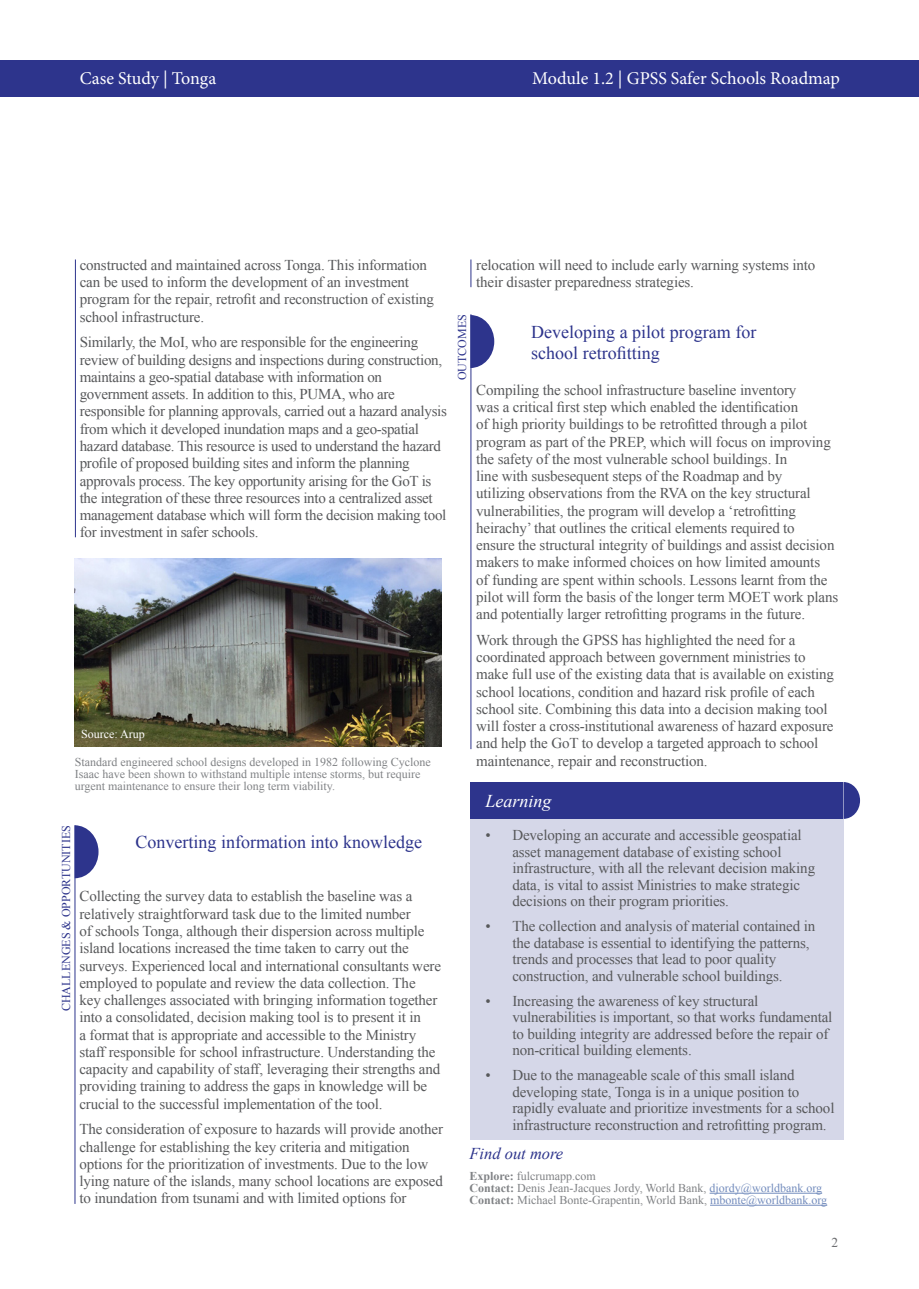
<style>
.page{position:relative;width:919px;height:1289px;background:#fff}
.page>*{position:absolute;margin:0;border:0;box-sizing:border-box;transform-origin:0 0}
.t1{font:18px/21.6px "Times New Roman";color:#2d348c}
.t2{font:18px "Minion Pro";color:#fff}
.t3{font:italic 18px "Times New Roman";color:#fff}
.t4{font:italic 16.5px "Times New Roman";color:#2d348c}
.t5{font:15px/17.2px "Times New Roman";letter-spacing:-.01em;color:#57585a}
.t6{font:13.5px "Times New Roman";color:#6c6d70}
.t7{font:12px/12px "Times New Roman";color:#808285}
.t8{font:12px "Times New Roman";color:#2d348c}
.t9{font:12px "Times New Roman";color:#fff}
.s1{font-weight:700}
.s2{color:#738cbd}
</style>
<div class="page">
<div style="left:0;top:60px;width:918px;height:36px;background:#2d348c"></div>
<div style="left:470px;top:818px;width:373px;height:321px;background:#d5d7e8"></div>
<div style="left:470px;top:782px;width:373px;height:36px;background:#2d348c"></div>
<svg style="left:843px;top:782px;width:17px;height:36px"></svg>
<hr style="left:75px;top:259px;width:1px;height:278px;background:#2d348c">
<svg style="left:76px;top:825px;width:22px;height:53px"></svg>
<hr style="left:75px;top:825px;width:1px;height:378px;background:#2d348c">
<svg style="left:471px;top:315px;width:23px;height:53px"></svg>
<hr style="left:470px;top:314px;width:1px;height:435px;background:#2d348c">
<hr style="left:709px;top:1192px;width:113px;height:1px;background:#738cbd">
<hr style="left:710px;top:1204px;width:117px;height:1px;background:#738cbd">
<img style="left:75px;top:558px;width:366px;height:189px">
<svg style="left:470px;top:259px;width:1px;height:28px"></svg>
<p class="t2" style="left:80px;top:66px;width:138px">Case Study | Tonga</p>
<p class="t2" style="left:532px;top:66px;width:309px">Module 1.2 | GPSS Safer Schools Roadmap</p>
<p class="t5" style="left:80px;top:256px;width:355px">constructed and maintained across Tonga. This information can be used to inform the development of an investment program for the repair, retrofit and reconstruction of existing school infrastructure.</p>
<p class="t5" style="left:80px;top:333px;width:368px">Similarly, the MoI, who are responsible for the engineering review of building designs and inspections during construction, maintains a geo-spatial database with information on government assets. In addition to this, PUMA, who are responsible for planning approvals, carried out a hazard analysis from which it developed inundation maps and a geo-spatial hazard database. This resource is used to understand the hazard profile of proposed building sites and inform the planning approvals process. The key opportunity arising for the GoT is the integration of these three resources into a centralized asset management database which will form the decision making tool for investment in safer schools.</p>
<p class="t9" style="left:81px;top:726px;width:65px">Source: Arup</p>
<p class="t7" style="left:75px;top:755px;width:357px">Standard engineered school designs developed in 1982 following Cyclone<br>Isaac have been shown to withstand multiple intense storms, but require urgent maintenance to ensure their long term viability.</p>
<p class="t8" style="left:58px;top:1011px;width:187px;rotate:-90deg">CHALLENGES &amp; OPPORTUNITIES</p>
<p class="t1" style="left:135px;top:830px;width:288px">Converting information into knowledge</p>
<p class="t5" style="left:79px;top:887px;width:363px">Collecting the survey data to establish the baseline was a relatively straightforward task due to the limited number<br>of schools Tonga, although their dispersion across multiple island locations increased the time taken to carry out the surveys. Experienced local and international consultants were employed to populate and review the data collection. The<br>key challenges associated with bringing information together into a consolidated, decision making tool is to present it in<br>a format that is appropriate and accessible to the Ministry staff responsible for school infrastructure. Understanding the capacity and capability of staff, leveraging their strengths and providing training to address the gaps in knowledge will be crucial to the successful implementation of the tool.</p>
<p class="t5" style="left:79px;top:1120px;width:365px">The consideration of exposure to hazards will provide another challenge for establishing the key criteria and mitigation options for the prioritization of investments. Due to the low lying nature of the islands, many school locations are exposed to inundation from tsunami and with limited options for</p>
<p class="t5" style="left:476px;top:256px;width:340px">relocation will need to include early warning systems into their disaster preparedness strategies.</p>
<p class="t8" style="left:454px;top:380px;width:67px;rotate:-90deg">OUTCOMES</p>
<p class="t1" style="left:531px;top:320px;width:226px">Developing a pilot program for school retrofitting</p>
<p class="t5" style="left:476px;top:381px;width:363px">Compiling the school infrastructure baseline inventory<br>was a critical first step which enabled the identification<br>of high priority buildings to be retrofitted through a pilot program as part of the PREP, which will focus on improving the safety of the most vulnerable school buildings. In<br>line with susbesequent steps of the Roadmap and by<br>utilizing observations from the RVA on the key structural vulnerabilities, the program will develop a ‘retrofitting heirachy’ that outlines the critical elements required to<br>ensure the structural integrity of buildings and assist decision makers to make informed choices on how limited amounts<br>of funding are spent within schools. Lessons learnt from the pilot will form the basis of the longer term MOET work plans and potentially larger retrofitting programs in the future.</p>
<p class="t5" style="left:476px;top:631px;width:359px">Work through the GPSS has highlighted the need for a coordinated approach between government ministries to make full use of the existing data that is available on existing school locations, condition and hazard risk profile of each school site. Combining this data into a decision making tool will foster a cross-institutional awareness of hazard exposure and help the GoT to develop a targeted approach to school maintenance, repair and reconstruction.</p>
<p class="t3" style="left:485px;top:788px;width:68px">Learning</p>
<p class="t5" style="left:512px;top:826px;width:304px;line-height:16.5px;text-indent:-27px">• Developing an accurate and accessible geospatial asset management database of existing school infrastructure, with all the relevant decision making data, is vital to assist Ministries to make strategic decisions on their program priorities.</p>
<p class="t5" style="left:512px;top:917px;width:304px;line-height:16.5px;text-indent:-27px">• The collection and analysis of material contained in the database is essential to identifying the patterns, trends and processes that lead to poor quality construction, and vulnerable school buildings.</p>
<p class="t5" style="left:512px;top:992px;width:321px;line-height:16.5px;text-indent:-27px">• Increasing the awareness of key structural vulnerabilities is important, so that works fundamental to building integrity are addressed before the repair of non-critical building elements.</p>
<p class="t5" style="left:512px;top:1066px;width:323px;line-height:16.5px;text-indent:-27px">• Due to the manageable scale of this small island developing state, Tonga is in a unique position to rapidly evaluate and prioritize investments for a school infrastructure reconstruction and retrofitting program.</p>
<p class="t4" style="left:469px;top:1142px;width:95px">Find out more</p>
<p class="t7" style="left:469px;top:1169px;width:359px"><span class="s1">Explore:</span> fulcrumapp.com<br><span class="s1">Contact:</span> Denis Jean-Jacques Jordy, World Bank, <span class="s2">djordy@worldbank.org<br></span><span class="s1">Contact:</span> Michael Bonte-Grapentin, World Bank, <span class="s2">mbonte@worldbank.org</span></p>
<p class="t6" style="left:831px;top:1233px;width:8px">2</p>
</div>
